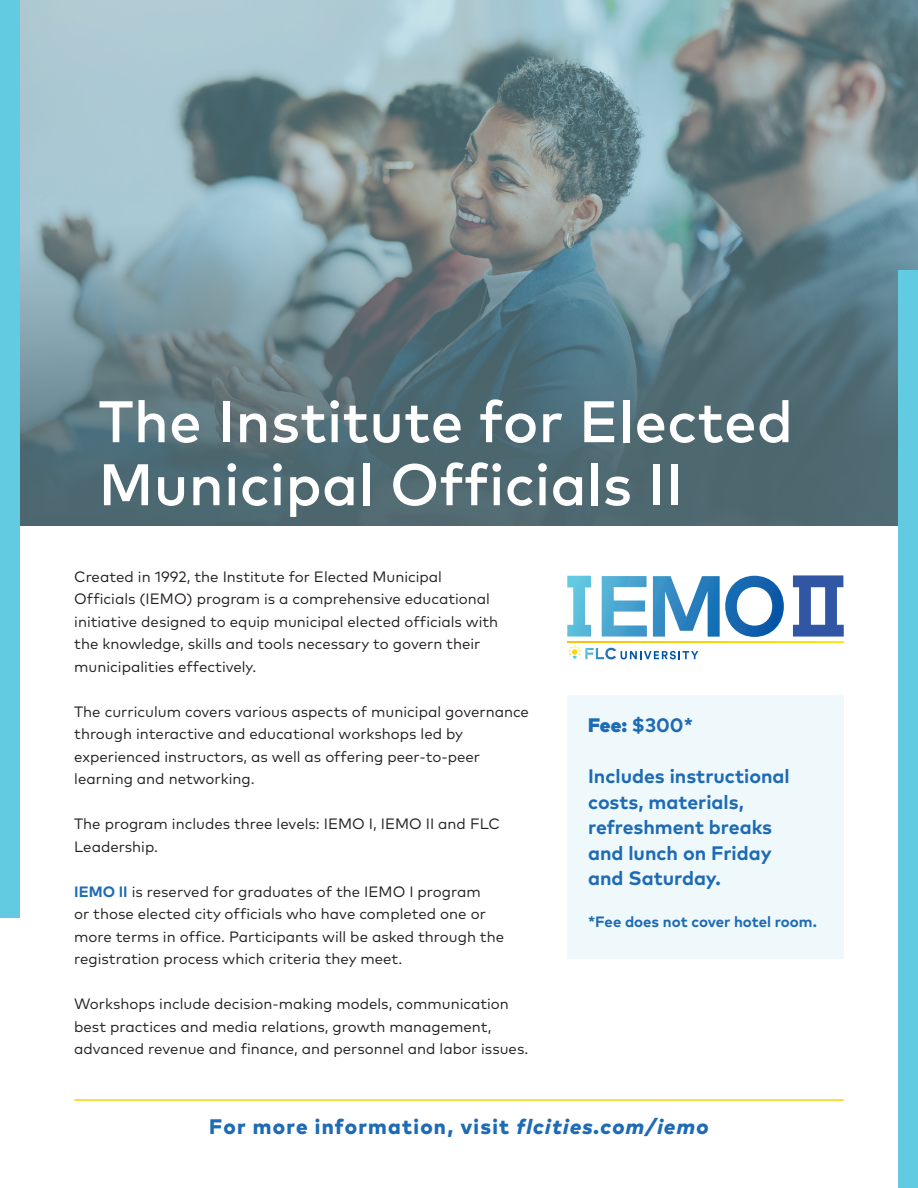
<style>
.page{position:relative;width:918px;height:1188px;background:#fff}
.page>*{position:absolute;margin:0;border:0;box-sizing:border-box;transform-origin:0 0}
.t1{font:500 58.5px/63px "Mark Pro";color:#fff}
.t2{font:800 21px "Mark Pro";letter-spacing:.06em;color:#1d6ab5}
.t3{font:700 19.5px/25.5px "Mark Pro";color:#1d6ab5}
.t4{font:15px/22.5px "Mark Pro";color:#231f20}
.t5{font:700 15px "Mark Pro";color:#1d6ab5}
.s1{font-weight:700;color:#1d6ab5}
.s2{font-weight:900}
.s3{font-style:italic}
</style>
<div class="page">
<div style="left:567px;top:695px;width:277px;height:263px;background:#eff9fb"></div>
<svg style="left:19px;top:0;width:899px;height:526px;background:#718b93"></svg>
<svg style="left:793px;top:575px;width:51px;height:62px"></svg>
<svg style="left:569px;top:646px;width:129px;height:13px"></svg>
<svg style="left:567px;top:576px;width:24px;height:61px"></svg>
<svg style="left:602px;top:576px;width:45px;height:61px"></svg>
<svg style="left:653px;top:576px;width:131px;height:61px"></svg>
<svg style="left:567px;top:641px;width:277px;height:1px"></svg>
<div style="left:0;top:0;width:19px;height:918px;background:#63cbe1"></div>
<div style="left:899px;top:270px;width:19px;height:918px;background:#63cbe1"></div>
<h1 class="t1" style="left:98px;top:385px;width:696px">The Institute for Elected<br>Municipal Officials II</h1>
<p class="t4" style="left:74px;top:564px;width:426px">Created in 1992, the Institute for Elected Municipal Officials (IEMO) program is a comprehensive educational initiative designed to equip municipal elected officials with the knowledge, skills and tools necessary to govern their municipalities effectively.</p>
<p class="t4" style="left:74px;top:699px;width:456px">The curriculum covers various aspects of municipal governance through interactive and educational workshops led by experienced instructors, as well as offering peer-to-peer learning and networking.</p>
<p class="t4" style="left:74px;top:811px;width:427px">The program includes three levels: IEMO I, IEMO II and FLC<br>Leadership.</p>
<p class="t4" style="left:74px;top:879px;width:431px"><span class="s1">IEMO II</span> is reserved for graduates of the IEMO I program<br>or those elected city officials who have completed one or more terms in office. Participants will be asked through the registration process which criteria they meet.</p>
<p class="t4" style="left:74px;top:991px;width:456px">Workshops include decision-making models, communication best practices and media relations, growth management, advanced revenue and finance, and personnel and labor issues.</p>
<h3 class="t3" style="left:588px;top:711px;width:106px"><span class="s2">Fee:</span> $300*</h3>
<h3 class="t3" style="left:588px;top:762px;width:203px">Includes instructional costs, materials, refreshment breaks and lunch on Friday and Saturday.</h3>
<p class="t5" style="left:588px;top:911px;width:230px">*Fee does not cover hotel room.</p>
<h2 class="t2" style="left:209px;top:1110px;width:501px">For more information, visit <span class="s3">flcities.com/iemo</span></h2>
</div>
